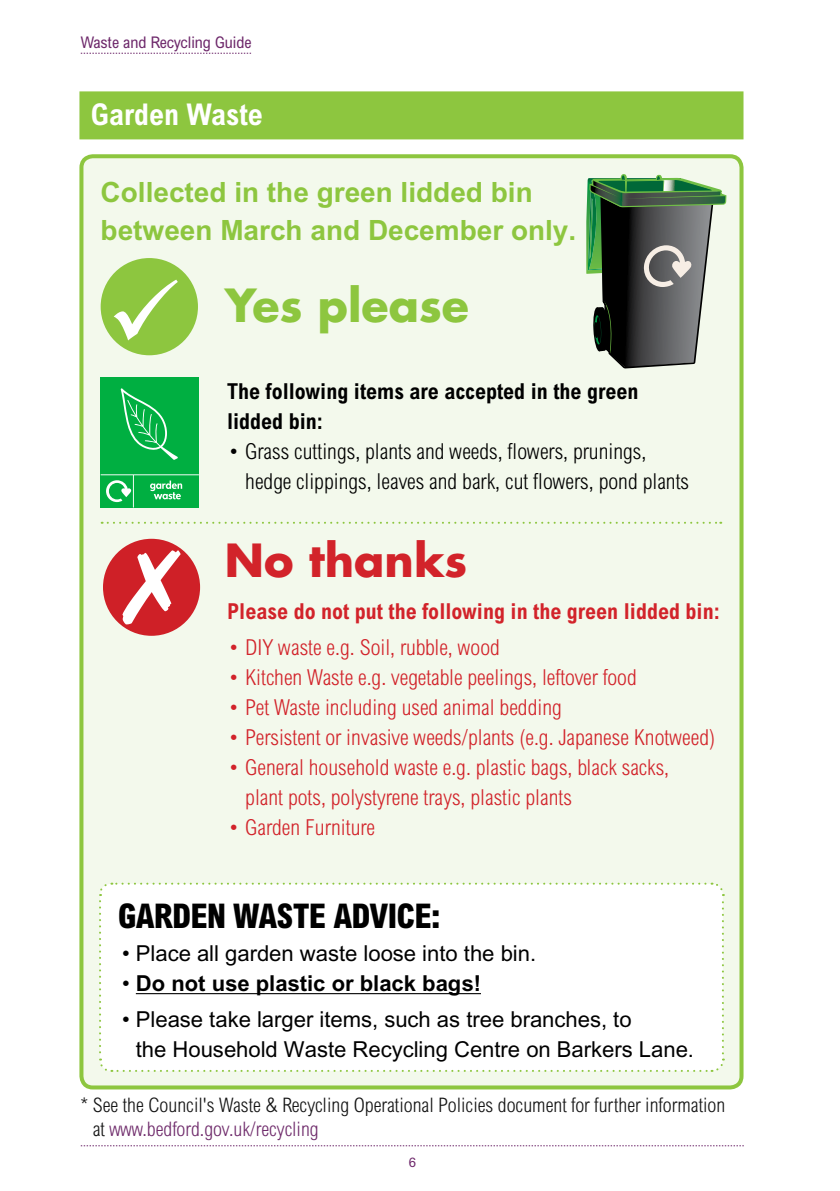
<style>
.page{position:relative;width:840px;height:1191px;background:#fff}
.page>*{position:absolute;margin:0;border:0;box-sizing:border-box;transform-origin:0 0}
.t1{font:700 44.4px "Futura";color:#8dc63f}
.t2{font:700 44.4px "Futura";color:#d2232a}
.t3{font:800 condensed 34px "Arial";letter-spacing:-.02em;color:#000}
.t4{font:700 condensed 30px "Arial";color:#fff}
.t5{font:700 28px/38.2px "Arial";color:#8dc63f}
.t6{font:300 condensed 22px/30px "Arial";color:#d2232a}
.t7{font:22px/30px "Arial";color:#000}
.t8{font:300 condensed 22px/30px "Arial";color:#000}
.t9{font:700 condensed 22px/30px "Arial";color:#000}
.t10{font:700 condensed 22px "Arial";color:#d2232a}
.t11{font:700 22px "Arial";color:#000}
.t12{font:300 condensed 20px/24px "Arial";color:#141414}
.t13{font:condensed 16px "Arial";color:#6d276a}
.t14{font:13.2px "Arial";color:#6d276a}
.s1{font-weight:400}
.s2{color:#6f2b6b}
</style>
<div class="page">
<svg style="left:81px;top:1145px;width:662px;height:1px"></svg>
<svg style="left:81px;top:53px;width:170px;height:1px"></svg>
<div style="left:81px;top:158px;width:660px;height:927px;background:#f3f9ec;border-radius:11px"></div>
<div style="left:79px;top:154px;width:664px;height:935px;border:4px solid #8dc63f;border-radius:11px"></div>
<div style="left:99px;top:882px;width:625px;height:190px;background:#fff"></div>
<div style="left:79px;top:91px;width:664px;height:48px;background:#8dc63f"></div>
<svg style="left:586px;top:174px;width:140px;height:194px"></svg>
<div style="left:101px;top:258px;width:97px;height:97px;background:#8dc63f;border-radius:50%"></div>
<svg style="left:114px;top:280px;width:64px;height:60px"></svg>
<hr style="left:136px;top:993px;width:344px;height:1px;background:#000">
<div style="left:103px;top:539px;width:97px;height:97px;background:#cf2027;border-radius:50%"></div>
<svg style="left:122px;top:550px;width:58px;height:74px"></svg>
<svg style="left:102px;top:522px;width:618px;height:2px"></svg>
<div style="left:101px;top:377px;width:98px;height:130px;background:#00af41"></div>
<svg style="left:101px;top:474px;width:98px;height:33px"></svg>
<svg style="left:121px;top:388px;width:57px;height:72px"></svg>
<p class="t13" style="left:81px;top:33px;width:172px">Waste and Recycling Guide</p>
<h3 class="t4" style="left:91px;top:97px;width:173px">Garden Waste</h3>
<p class="t5" style="left:101px;top:172px;width:477px">Collected in the green lidded bin between March and December only.</p>
<h1 class="t1" style="left:225px;top:276px;width:245px">Yes please</h1>
<p class="t9" style="left:227px;top:376px;width:412px">The following items are accepted in the green lidded bin:</p>
<p class="t8" style="left:245px;top:436px;width:445px;text-indent:-18px">• Grass cuttings, plants and weeds, flowers, prunings, hedge clippings, leaves and bark, cut flowers, pond plants</p>
<h1 class="t2" style="left:225px;top:531px;width:244px">No thanks</h1>
<p class="t10" style="left:227px;top:598px;width:494px">Please do not put the following in the green lidded bin:</p>
<p class="t6" style="left:227px;top:632px;width:274px">• DIY waste e.g. Soil, rubble, wood</p>
<p class="t6" style="left:227px;top:662px;width:411px">• Kitchen Waste e.g. vegetable peelings, leftover food</p>
<p class="t6" style="left:227px;top:692px;width:336px">• Pet Waste including used animal bedding</p>
<p class="t6" style="left:227px;top:722px;width:489px">• Persistent or invasive weeds/plants (e.g. Japanese Knotweed)</p>
<p class="t6" style="left:245px;top:752px;width:425px;text-indent:-18px">• General household waste e.g. plastic bags, black sacks, plant pots, polystyrene trays, plastic plants</p>
<p class="t6" style="left:227px;top:812px;width:150px">• Garden Furniture</p>
<h2 class="t3" style="left:118px;top:895px;width:324px">GARDEN WASTE ADVICE:</h2>
<p class="t7" style="left:122px;top:938px;width:415px">• Place all garden waste loose into the bin.</p>
<p class="t11" style="left:122px;top:970px;width:360px"><span class="s1">•</span> Do not use plastic or black bags!</p>
<p class="t7" style="left:136px;top:1004px;width:559px;text-indent:-14px">• Please take larger items, such as tree branches, to<br>the Household Waste Recycling Centre on Barkers Lane.</p>
<p class="t12" style="left:93px;top:1093px;width:633px;text-indent:-12px">* See the Council's Waste &amp; Recycling Operational Policies document for further information at <span class="s2">www.bedford.gov.uk/recycling</span></p>
<p class="t14" style="left:408px;top:1154px;width:9px">6</p>
</div>
